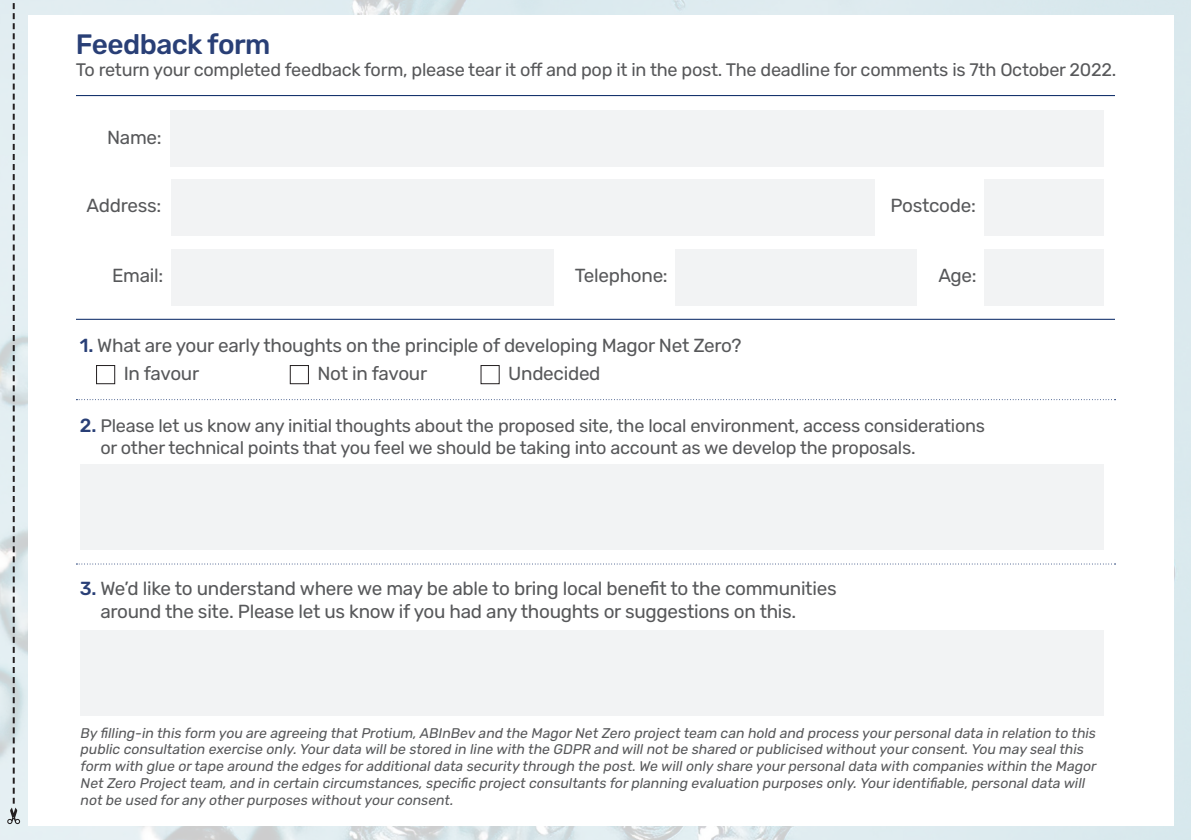
<style>
.page{position:relative;width:1191px;height:840px;background:#fff}
.page>*{position:absolute;margin:0;border:0;box-sizing:border-box;transform-origin:0 0}
.t1{font:500 28px "Rubik";letter-spacing:-.02em;color:#293f76}
.t2{font:18.8px/22.6px "Rubik";letter-spacing:-.015em;color:#57585a}
.t3{font:18px/21.6px "Rubik";letter-spacing:-.015em;color:#57585a}
.t4{font:italic 14px/16.8px "Rubik";color:#57585a}
.s1{font-weight:500;color:#293f76}
.s2{font-weight:500;font-size:18.8px;color:#293f76}
</style>
<div class="page">
<img style="left:0;top:0;width:1191px;height:839px">
<div style="left:28px;top:15px;width:1146px;height:810px;background:#fff"></div>
<hr style="left:76px;top:95px;width:1039px;height:1px;background:#002160">
<div style="left:171px;top:110px;width:932px;height:57px;background:#f2f3f4"></div>
<div style="left:80px;top:464px;width:1023px;height:85px;background:#f2f3f4"></div>
<div style="left:80px;top:630px;width:1023px;height:85px;background:#f2f3f4"></div>
<div style="left:171px;top:249px;width:382px;height:56px;background:#f2f3f4"></div>
<div style="left:675px;top:249px;width:242px;height:56px;background:#f2f3f4"></div>
<div style="left:984px;top:249px;width:119px;height:56px;background:#f2f3f4"></div>
<div style="left:171px;top:179px;width:703px;height:56px;background:#f2f3f4"></div>
<div style="left:984px;top:179px;width:119px;height:56px;background:#f2f3f4"></div>
<hr style="left:76px;top:318px;width:1039px;height:1px;background:#002160">
<svg style="left:76px;top:399px;width:1039px;height:1px"></svg>
<svg style="left:76px;top:563px;width:1039px;height:1px"></svg>
<div style="left:96px;top:365px;width:19px;height:19px;border:1px solid #231f20"></div>
<div style="left:290px;top:365px;width:19px;height:19px;border:1px solid #231f20"></div>
<div style="left:480px;top:365px;width:19px;height:19px;border:1px solid #231f20"></div>
<svg style="left:7px;top:0;width:13px;height:823px"></svg>
<h1 class="t1" style="left:76px;top:32px;width:196px">Feedback form</h1>
<p class="t3" style="left:76px;top:59px;width:1042px">To return your completed feedback form, please tear it off and pop it in the post. The deadline for comments is 7th October 2022.</p>
<h2 class="t2" style="left:107px;top:126px;width:56px">Name:</h2>
<h2 class="t2" style="left:86px;top:195px;width:76px">Address:</h2>
<h2 class="t2" style="left:890px;top:195px;width:87px">Postcode:</h2>
<h2 class="t2" style="left:112px;top:265px;width:53px">Email:</h2>
<h2 class="t2" style="left:575px;top:265px;width:94px">Telephone:</h2>
<h2 class="t2" style="left:938px;top:265px;width:40px">Age:</h2>
<h2 class="t2" style="left:80px;top:335px;width:663px"><span class="s1">1.</span> What are your early thoughts on the principle of developing Magor Net Zero?</h2>
<h2 class="t2" style="left:124px;top:363px;width:77px">In favour</h2>
<h2 class="t2" style="left:317px;top:363px;width:111px">Not in favour</h2>
<h2 class="t2" style="left:508px;top:363px;width:94px">Undecided</h2>
<p class="t3" style="left:100px;top:416px;width:886px;text-indent:-21px"><span class="s2">2.</span> Please let us know any initial thoughts about the proposed site, the local environment, access considerations or other technical points that you feel we should be taking into account as we develop the proposals.</p>
<h2 class="t2" style="left:100px;top:577px;width:737px;text-indent:-20px"><span class="s1">3.</span> We’d like to understand where we may be able to bring local benefit to the communities around the site. Please let us know if you had any thoughts or suggestions on this.</h2>
<p class="t4" style="left:80px;top:724px;width:1020px">By filling-in this form you are agreeing that Protium,ABInBev and the MagorNet Zero project team can hold and process yourpersonaldata in relation to this public consultation exercise only.Yourdata willbe stored in line with the GDPR and willnot be shared orpublicised without yourconsent.You may sealthis form with glue ortape around the edges foradditionaldata security through the post.We willonly share yourpersonaldata with companies within the Magor Net Zero Project team,and in certain circumstances,specific project consultants forplanning evaluation purposes only.Youridentifiable,personaldata will not be used forany otherpurposes without yourconsent.</p>
</div>
